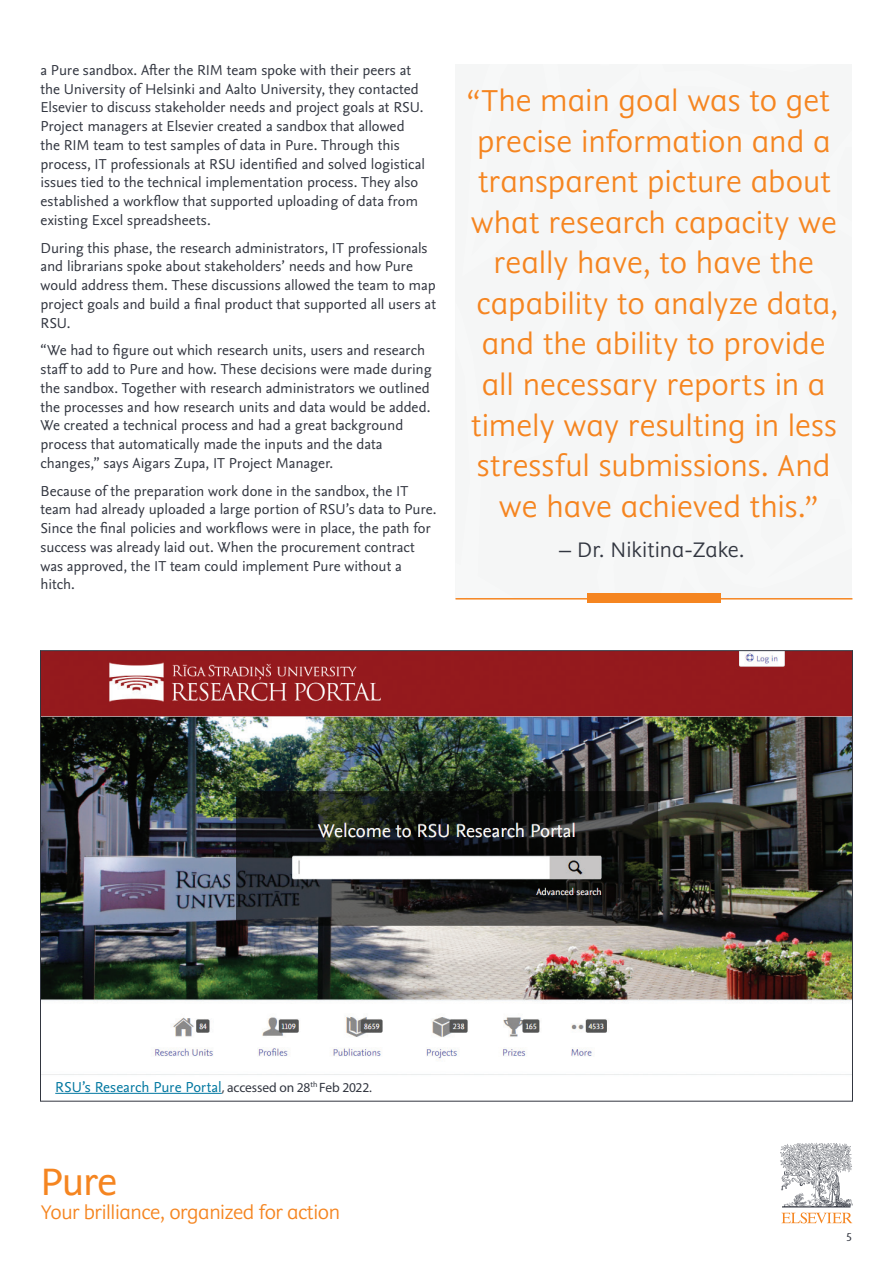
<style>
.page{position:relative;width:893px;height:1263px;background:#fff}
.page>*{position:absolute;margin:0;border:0;box-sizing:border-box;transform-origin:0 0}
.t1{font:43.5px "Elsevier Wordmark";color:#f58520}
.Quote_Credit{font:300 34.5px/40.5px "Elsevier Display";color:#f58520;text-align:center}
.Quote_Credit-2{font:300 24px "Elsevier Display";color:#323640}
.t2{font:300 22.5px "Elsevier Display";letter-spacing:-.02em;color:#f58520}
.Body_Paragraph{font:15px/18.8px "Nexus Sans Pro";color:#323640}
.Body_Paragraph-2{font:15px "Nexus Sans Pro";letter-spacing:.005em;color:#0077a0}
.t3{font:12px "Nexus Sans Pro";color:#323640}
.s1{font-family:"Myriad Pro";font-size:13.5px;color:#323640}
</style>
<div class="page">
<svg style="left:780px;top:1142px;width:73px;height:81px"></svg>
<div style="left:587px;top:594px;width:134px;height:9px;background:#f58520"></div>
<hr style="left:455px;top:598px;width:397px;height:1px;background:#f58520">
<img style="left:42px;top:652px;width:809px;height:423px">
<hr style="left:55px;top:1093px;width:167px;height:1px;background:#0077a0">
<p class="Body_Paragraph" style="left:40px;top:60px;width:386px">a Pure sandbox. After the RIM team spoke with their peers at the University of Helsinki and Aalto University, they contacted Elsevier to discuss stakeholder needs and project goals at RSU.<br>Project managers at Elsevier created a sandbox that allowed the RIM team to test samples of data in Pure. Through this process, IT professionals at RSU identified and solved logistical issues tied to the technical implementation process. They also established a workflow that supported uploading of data from existing Excel spreadsheets.</p>
<p class="Body_Paragraph" style="left:40px;top:237px;width:397px">During this phase, the research administrators, IT professionals and librarians spoke about stakeholders’ needs and how Pure would address them. These discussions allowed the team to map project goals and build a final product that supported all users at RSU.</p>
<p class="Body_Paragraph" style="left:40px;top:340px;width:393px">“We had to figure out which research units, users and research staff to add to Pure and how. These decisions were made during the sandbox. Together with research administrators we outlined the processes and how research units and data would be added.<br>We created a technical process and had a great background process that automatically made the inputs and the data changes,” says Aigars Zupa, IT Project Manager.</p>
<p class="Body_Paragraph" style="left:40px;top:480px;width:398px">Because of the preparation work done in the sandbox, the IT team had already uploaded a large portion of RSU’s data to Pure.<br>Since the final policies and workflows were in place, the path for success was already laid out. When the procurement contract was approved, the IT team could implement Pure without a hitch.</p>
<p class="Quote_Credit" style="left:467px;top:80px;width:373px">“The main goal was to get precise information and a transparent picture about what research capacity we really have, to have the capability to analyze data, and the ability to provide all necessary reports in a timely way resulting in less stressful submissions. And we have achieved this.”</p>
<p class="Quote_Credit-2" style="left:559px;top:536px;width:187px">– Dr. Nikitina-Zake.</p>
<p class="Body_Paragraph-2" style="left:55px;top:1075px;width:318px">RSU’s Research Pure Portal<span class="s1">, accessed on 28</span><sup>th</sup> <span class="s1">Feb 2022.</span></p>
<h1 class="t1" style="left:40px;top:1163px;width:78px">Pure</h1>
<h3 class="t2" style="left:40px;top:1199px;width:301px">Your brilliance, organized for action</h3>
<p class="t3" style="left:846px;top:1228px;width:7px">5</p>
</div>
